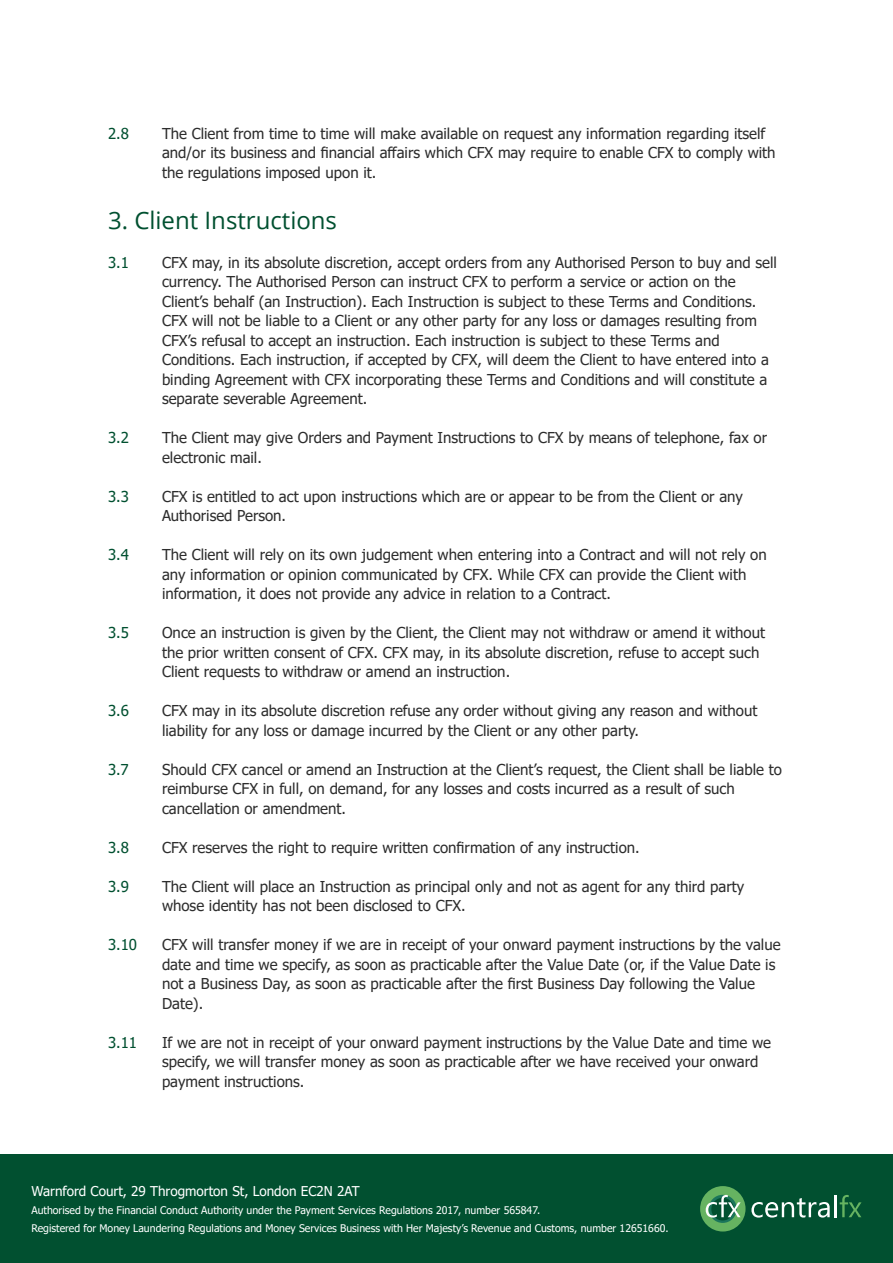
<style>
.page{position:relative;width:893px;height:1263px;background:#fff}
.page>*{position:absolute;margin:0;border:0;box-sizing:border-box;transform-origin:0 0}
.t1{font:24px "Open Sans";color:#015030}
.t2{font:15px/19.5px "Tahoma";color:#2d2d2d}
.t3{font:15px "Tahoma";color:#015030}
.t4{font:13.5px "Tahoma";color:#fff}
.t5{font:10.5px/17.5px "Tahoma";color:#fff}
</style>
<div class="page">
<div style="left:0;top:1155px;width:893px;height:108px;background:#015030"></div>
<div style="left:700px;top:1186px;width:45px;height:45px;background:#66b361;border-radius:50%"></div>
<svg style="left:751px;top:1198px;width:79px;height:19px"></svg>
<hr style="left:834px;top:1195px;width:2px;height:22px;background:#fff">
<svg style="left:840px;top:1195px;width:21px;height:22px"></svg>
<svg style="left:709px;top:1195px;width:28px;height:28px"></svg>
<svg style="left:711px;top:1198px;width:23px;height:22px"></svg>
<svg style="left:706px;top:1195px;width:35px;height:22px"></svg>
<p class="t3" style="left:108px;top:123px;width:22px">2.8</p>
<p class="t2" style="left:162px;top:125px;width:615px">The Client from time to time will make available on request any information regarding itself and/or its business and financial affairs which CFX may require to enable CFX to comply with the regulations imposed upon it.</p>
<h1 class="t1" style="left:108px;top:204px;width:231px">3. Client Instructions</h1>
<p class="t3" style="left:108px;top:252px;width:22px">3.1</p>
<p class="t2" style="left:162px;top:253px;width:616px">CFX may, in its absolute discretion, accept orders from any Authorised Person to buy and sell currency. The Authorised Person can instruct CFX to perform a service or action on the Client’s behalf (an Instruction). Each Instruction is subject to these Terms and Conditions.<br>CFX will not be liable to a Client or any other party for any loss or damages resulting from CFX’s refusal to accept an instruction. Each instruction is subject to these Terms and Conditions. Each instruction, if accepted by CFX, will deem the Client to have entered into a binding Agreement with CFX incorporating these Terms and Conditions and will constitute a separate severable Agreement.</p>
<p class="t3" style="left:108px;top:428px;width:22px">3.2</p>
<p class="t2" style="left:162px;top:429px;width:607px">The Client may give Orders and Payment Instructions to CFX by means of telephone, fax or electronic mail.</p>
<p class="t3" style="left:108px;top:486px;width:22px">3.3</p>
<p class="t2" style="left:162px;top:487px;width:582px">CFX is entitled to act upon instructions which are or appear to be from the Client or any<br>Authorised Person.</p>
<p class="t3" style="left:108px;top:545px;width:22px">3.4</p>
<p class="t2" style="left:162px;top:546px;width:606px">The Client will rely on its own judgement when entering into a Contract and will not rely on any information or opinion communicated by CFX. While CFX can provide the Client with information, it does not provide any advice in relation to a Contract.</p>
<p class="t3" style="left:108px;top:623px;width:22px">3.5</p>
<p class="t2" style="left:162px;top:624px;width:605px">Once an instruction is given by the Client, the Client may not withdraw or amend it without the prior written consent of CFX. CFX may, in its absolute discretion, refuse to accept such<br>Client requests to withdraw or amend an instruction.</p>
<p class="t3" style="left:108px;top:701px;width:22px">3.6</p>
<p class="t2" style="left:162px;top:702px;width:597px">CFX may in its absolute discretion refuse any order without giving any reason and without liability for any loss or damage incurred by the Client or any other party.</p>
<p class="t3" style="left:108px;top:759px;width:22px">3.7</p>
<p class="t2" style="left:162px;top:760px;width:621px">Should CFX cancel or amend an Instruction at the Client’s request, the Client shall be liable to reimburse CFX in full, on demand, for any losses and costs incurred as a result of such cancellation or amendment.</p>
<p class="t3" style="left:108px;top:837px;width:22px">3.8</p>
<p class="t2" style="left:162px;top:838px;width:479px">CFX reserves the right to require written confirmation of any instruction.</p>
<p class="t3" style="left:108px;top:876px;width:22px">3.9</p>
<p class="t2" style="left:162px;top:877px;width:584px">The Client will place an Instruction as principal only and not as agent for any third party whose identity has not been disclosed to CFX.</p>
<p class="t3" style="left:108px;top:935px;width:31px">3.10</p>
<p class="t2" style="left:162px;top:936px;width:620px">CFX will transfer money if we are in receipt of your onward payment instructions by the value date and time we specify, as soon as practicable after the Value Date (or, if the Value Date is not a Business Day, as soon as practicable after the first Business Day following the Value Date).</p>
<p class="t3" style="left:108px;top:1032px;width:31px">3.11</p>
<p class="t2" style="left:162px;top:1033px;width:610px">If we are not in receipt of your onward payment instructions by the Value Date and time we specify, we will transfer money as soon as practicable after we have received your onward payment instructions.</p>
<p class="t4" style="left:31px;top:1182px;width:330px">Warnford Court, 29 Throgmorton St, London EC2N 2AT</p>
<p class="t5" style="left:31px;top:1202px;width:639px">Authorised by the Financial Conduct Authority under the Payment Services Regulations 2017, number 565847.<br>Registered for Money Laundering Regulations and Money Services Business with Her Majesty’s Revenue and Customs, number 12651660.</p>
</div>
